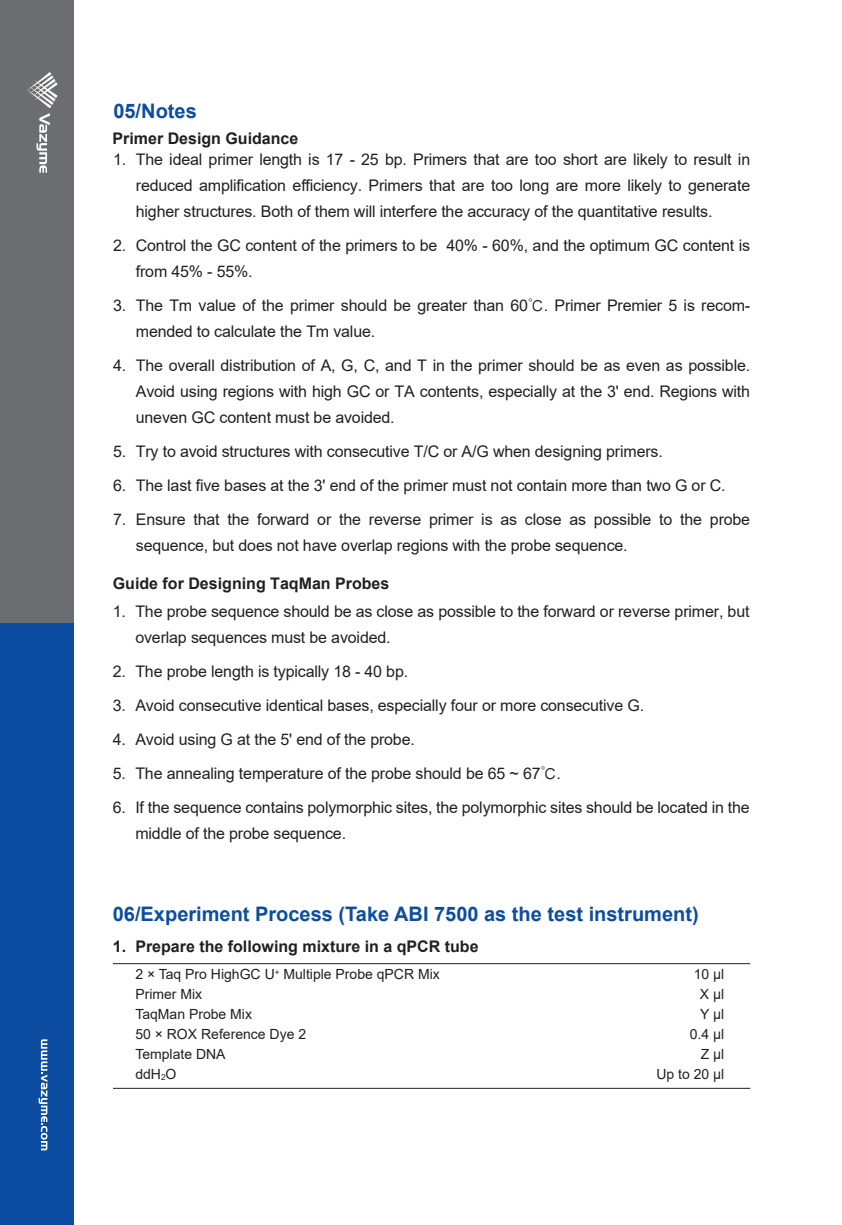
<style>
.page{position:relative;width:842px;height:1225px;background:#fff}
.page>*{position:absolute;margin:0;border:0;box-sizing:border-box;transform-origin:0 0}
.t1{font:700 20px "Arial";color:#0d4da1}
.t2{font:16px/34px "Arial";letter-spacing:-.01em;color:#231f20}
.t3{font:700 16px "Arial";color:#231f20}
.t4{font:14px/20px "Arial";color:#231f20}
.s1{font-family:"Sim Hei"}
.s2{font-size:8.2px}
</style>
<div class="page">
<hr style="left:113px;top:963px;width:637px;height:1px;background:#231f20">
<hr style="left:113px;top:1088px;width:637px;height:1px;background:#231f20">
<div style="left:0;top:1px;width:74px;height:623px;background:#6c6d70"></div>
<div style="left:0;top:624px;width:74px;height:601px;background:#0d4da1"></div>
<svg style="left:39px;top:1039px;width:8px;height:111px"></svg>
<svg style="left:27px;top:72px;width:31px;height:101px"></svg>
<p class="t1" style="left:113px;top:97px;width:85px">05/Notes</p>
<p class="t3" style="left:113px;top:127px;width:187px">Primer Design Guidance</p>
<p class="t2" style="left:113px;top:142px;width:15px">1.</p>
<p class="t2" style="left:113px;top:228px;width:15px">2.</p>
<p class="t2" style="left:113px;top:288px;width:15px">3.</p>
<p class="t2" style="left:113px;top:348px;width:15px">4.</p>
<p class="t2" style="left:113px;top:434px;width:15px;text-align:justify">5.<br>6.<br>7.</p>
<p class="t2" style="left:136px;top:146px;width:616px;line-height:26px;text-align:justify">The ideal primer length is 17 - 25 bp. Primers that are too short are likely to result in reduced amplification efficiency. Primers that are too long are more likely to generate higher structures. Both of them will interfere the accuracy of the quantitative results.</p>
<p class="t2" style="left:136px;top:232px;width:616px;line-height:26px">Control the GC content of the primers to be 40% - 60%, and the optimum GC content is from 45% - 55%.</p>
<p class="t2" style="left:136px;top:292px;width:616px;line-height:26px">The Tm value of the primer should be greater than 60<span class="s1">℃</span>. Primer Premier 5 is recom&shy;mended to calculate the Tm value.</p>
<p class="t2" style="left:136px;top:352px;width:616px;line-height:26px;text-align:justify">The overall distribution of A, G, C, and T in the primer should be as even as possible.<br>Avoid using regions with high GC or TA contents, especially at the 3' end. Regions with uneven GC content must be avoided.</p>
<p class="t2" style="left:136px;top:434px;width:616px">Try to avoid structures with consecutive T/C or A/G when designing primers.<br>The last five bases at the 3' end of the primer must not contain more than two G or C.<br>Ensure that the forward or the reverse primer is as close as possible to the probe</p>
<p class="t2" style="left:136px;top:528px;width:493px">sequence, but does not have overlap regions with the probe sequence.</p>
<p class="t3" style="left:113px;top:572px;width:278px">Guide for Designing TaqMan Probes</p>
<p class="t2" style="left:113px;top:594px;width:15px">1.</p>
<p class="t2" style="left:113px;top:654px;width:15px;text-align:justify">2.<br>3.<br>4.<br>5.<br>6.</p>
<p class="t2" style="left:135px;top:598px;width:616px;line-height:26px">The probe sequence should be as close as possible to the forward or reverse primer, but overlap sequences must be avoided.</p>
<p class="t2" style="left:135px;top:654px;width:616px">The probe length is typically 18 - 40 bp.<br>Avoid consecutive identical bases, especially four or more consecutive G.<br>Avoid using G at the 5' end of the probe.<br>The annealing temperature of the probe should be 65 ~ 67<span class="s1">℃</span>.<br>If the sequence contains polymorphic sites, the polymorphic sites should be located in the</p>
<p class="t2" style="left:135px;top:816px;width:212px">middle of the probe sequence.</p>
<p class="t1" style="left:113px;top:900px;width:587px">06/Experiment Process (Take ABI 7500 as the test instrument)</p>
<p class="t3" style="left:113px;top:935px;width:367px">1. Prepare the following mixture in a qPCR tube</p>
<p class="t4" style="left:135px;top:964px;width:306px">2 × Taq Pro HighGC U<sup>+</sup> Multiple Probe qPCR Mix<br>Primer Mix<br>TaqMan Probe Mix<br>50 × ROX Reference Dye 2<br>Template DNA<br>ddH<span class="s2">2</span>O</p>
<p class="t4" style="left:656px;top:964px;width:69px;text-align:right">10 μl<br>X μl<br>Y μl<br>0.4 μl<br>Z μl<br>Up to 20 μl</p>
</div>
